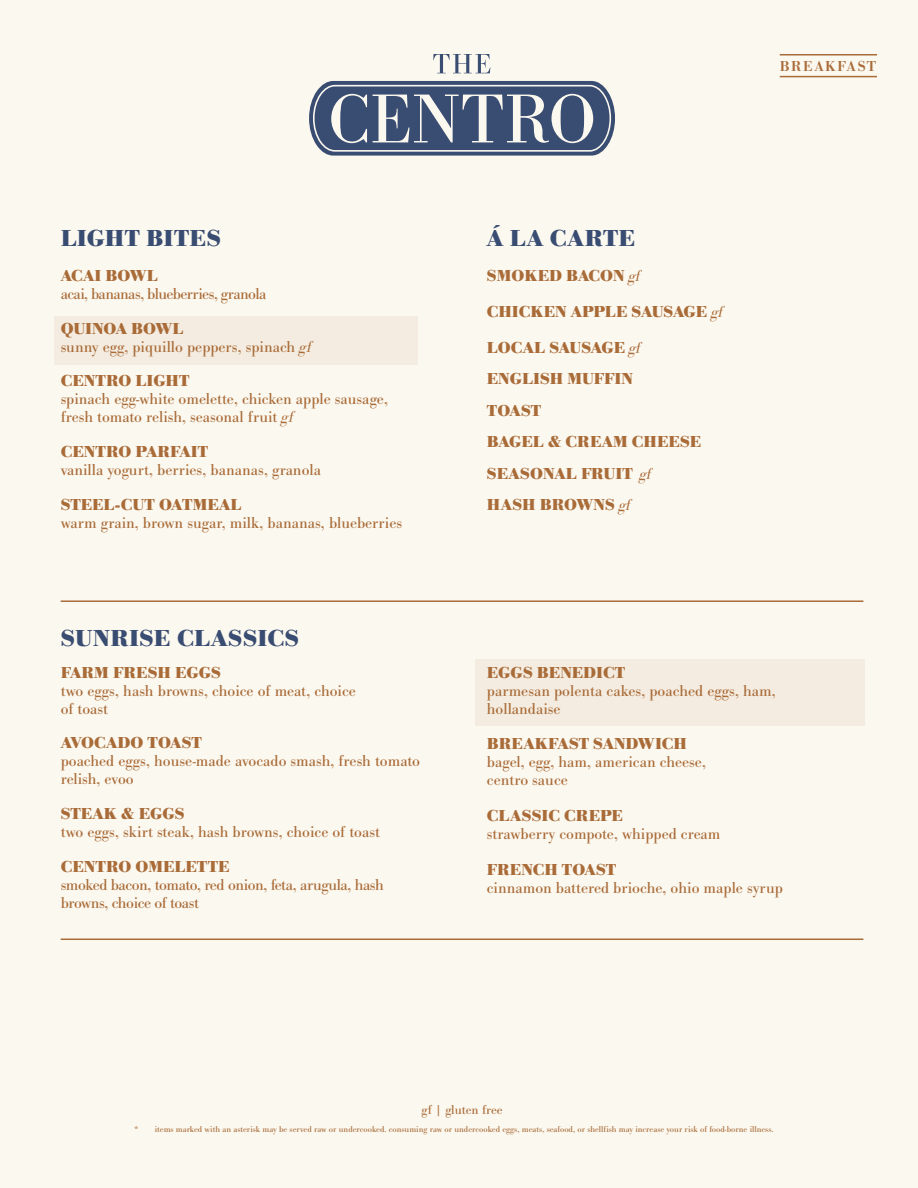
<style>
.page{position:relative;width:918px;height:1188px;background:#fbf8ef}
.page>*{position:absolute;margin:0;border:0;box-sizing:border-box;transform-origin:0 0}
.t1{font:700 24px "Bodoni URW";letter-spacing:.015em;color:#394c71}
.t2{font:16.5px/18px "Bodoni URW";color:#a96b38}
.t3{font:700 16.5px/36px "Bodoni URW";color:#a96b38}
.t4{font:16.5px/18px "Bodoni URW";letter-spacing:-.025em;color:#a96b38}
.t5{font:16.5px/18px "Bodoni URW";letter-spacing:-.035em;color:#a96b38}
.t6{font:500 15px "Bodoni URW";letter-spacing:.105em;color:#a96b38}
.t7{font:13.5px "Bodoni URW";color:#a96b38}
.t8{font:9px "Bodoni URW";color:#a96b38}
.s1{font-weight:700}
.s2{font-weight:300;font-style:italic}
</style>
<div class="page">
<svg style="left:309px;top:81px;width:306px;height:75px"></svg>
<svg style="left:433px;top:54px;width:57px;height:19px"></svg>
<div style="left:54px;top:316px;width:364px;height:48px;background:#f4ece0"></div>
<div style="left:476px;top:659px;width:389px;height:67px;background:#f4ece0"></div>
<hr style="left:780px;top:54px;width:97px;height:2px;background:#a96b38">
<hr style="left:780px;top:76px;width:97px;height:1px;background:#a96b38">
<hr style="left:61px;top:600px;width:802px;height:2px;background:#a96b38">
<hr style="left:61px;top:939px;width:802px;height:1px;background:#a96b38">
<p class="t1" style="left:61px;top:224px;width:162px">LIGHT BITES</p>
<p class="t5" style="left:61px;top:266px;width:207px"><span class="s1">ACAI BOWL<br></span>acai, bananas, blueberries, granola</p>
<p class="t2" style="left:61px;top:319px;width:253px"><span class="s1">QUINOA BOWL<br></span>sunny egg, piquillo peppers, spinach <span class="s2">gf</span></p>
<p class="t2" style="left:61px;top:372px;width:329px"><span class="s1">CENTRO LIGHT<br></span>spinach egg-white omelette, chicken apple sausage, fresh tomato relish, seasonal fruit <span class="s2">gf</span></p>
<p class="t2" style="left:61px;top:443px;width:262px"><span class="s1">CENTRO PARFAIT<br></span>vanilla yogurt, berries, bananas, granola</p>
<p class="t2" style="left:61px;top:496px;width:343px"><span class="s1">STEEL-CUT OATMEAL<br></span>warm grain, brown sugar, milk, bananas, blueberries</p>
<p class="t1" style="left:61px;top:624px;width:240px">SUNRISE CLASSICS</p>
<p class="t2" style="left:61px;top:663px;width:297px"><span class="s1">FARM FRESH EGGS<br></span>two eggs, hash browns, choice of meat, choice of toast</p>
<p class="t2" style="left:61px;top:734px;width:361px"><span class="s1">AVOCADO TOAST<br></span>poached eggs, house-made avocado smash, fresh tomato relish, evoo</p>
<p class="t2" style="left:61px;top:805px;width:321px"><span class="s1">STEAK &amp; EGGS<br></span>two eggs, skirt steak, hash browns, choice of toast</p>
<p class="t4" style="left:61px;top:858px;width:325px"><span class="s1">CENTRO OMELETTE<br></span>smoked bacon, tomato, red onion, feta, arugula, hash browns, choice of toast</p>
<p class="t6" style="left:780px;top:57px;width:98px">BREAKFAST</p>
<p class="t1" style="left:487px;top:224px;width:150px">Á LA CARTE</p>
<p class="t3" style="left:487px;top:258px;width:238px">SMOKED BACON <span class="s2">gf<br></span>CHICKEN APPLE SAUSAGE <span class="s2">gf<br></span>LOCAL SAUSAGE <span class="s2">gf</span></p>
<p class="t3" style="left:487px;top:362px;width:148px">ENGLISH MUFFIN</p>
<p class="t3" style="left:487px;top:393px;width:56px">TOAST</p>
<p class="t3" style="left:487px;top:425px;width:216px">BAGEL &amp; CREAM CHEESE</p>
<p class="t3" style="left:487px;top:456px;width:166px">SEASONAL FRUIT <span class="s2">gf</span></p>
<p class="t3" style="left:487px;top:488px;width:146px">HASH BROWNS <span class="s2">gf</span></p>
<p class="t2" style="left:487px;top:664px;width:290px"><span class="s1">EGGS BENEDICT<br></span>parmesan polenta cakes, poached eggs, ham, hollandaise</p>
<p class="t2" style="left:487px;top:735px;width:221px"><span class="s1">BREAKFAST SANDWICH </span>bagel, egg, ham, american cheese, centro sauce</p>
<p class="t2" style="left:487px;top:807px;width:235px"><span class="s1">CLASSIC CREPE<br></span>strawberry compote, whipped cream</p>
<p class="t2" style="left:487px;top:861px;width:298px"><span class="s1">FRENCH TOAST<br></span>cinnamon battered brioche, ohio maple syrup</p>
<p class="t7" style="left:422px;top:1101px;width:83px">gf | gluten free</p>
<p class="t8" style="left:134px;top:1124px;width:641px">* items marked with an asterisk may be served raw or undercooked. consuming raw or undercooked eggs, meats, seafood, or shellfish may increase your risk of food-borne illness.</p>
</div>
